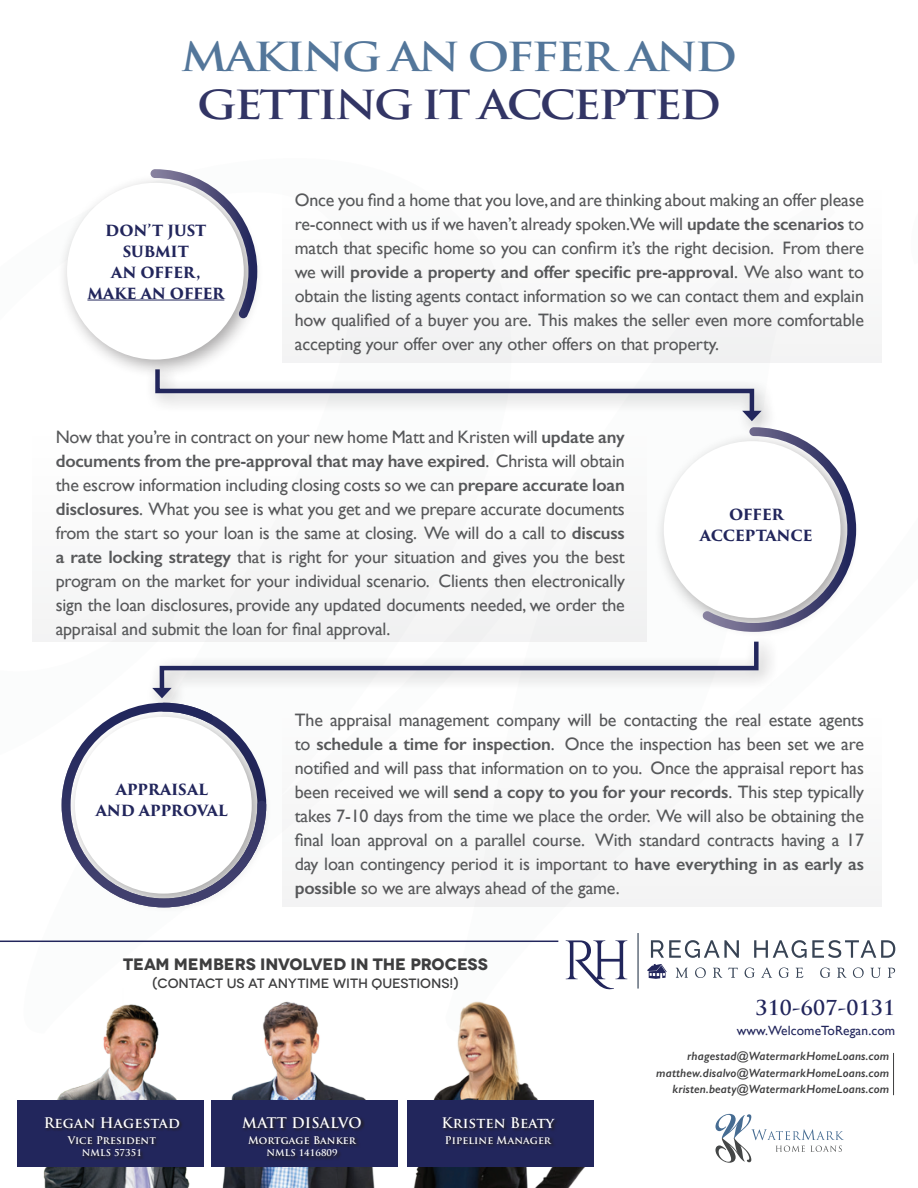
<style>
.page{position:relative;width:918px;height:1188px;background:#fff}
.page>*{position:absolute;margin:0;border:0;box-sizing:border-box;transform-origin:0 0}
.t1{font:700 39px "Trajan Pro";letter-spacing:-.065em;color:#323565;scale:1.15 1}
.t2{font:700 39px "Trajan Pro";letter-spacing:-.065em;color:#53769a;scale:1.15 1}
.t3{font:700 20.1px "Trajan Pro";letter-spacing:.01em;color:#22265c}
.t4{font:18px/24px "Gill Sans";letter-spacing:-.01em;color:#57585a;text-align:justify}
.t5{font:700 16.5px "Novecentowide";color:#3e3e3f}
.t6{font:700 15px/21px "Trajan Pro 3";letter-spacing:-.02em;color:#22265c;text-align:center}
.t7{font:700 14.25px "Trajan Pro";letter-spacing:.01em;color:#fff}
.t8{font:500 13.5px "Novecentowide";color:#3e3e3f}
.t9{font:13.35px "Gill Sans";letter-spacing:.01em;color:#22265c}
.t10{font:italic 600 12px/16.5px "Gill Sans";letter-spacing:.01em;color:#3e3e3f;text-align:right}
.t11{font:700 10.35px "Trajan Pro";letter-spacing:.01em;color:#fff}
.t12{font:700 9.15px "Trajan Pro";letter-spacing:.01em;color:#fff}
.s1{font-weight:600}
</style>
<div class="page">
<img style="left:413px;top:1033px;width:172px;height:155px">
<div style="left:32px;top:424px;width:614px;height:218px;background:#f9f9f9"></div>
<div style="left:282px;top:706px;width:600px;height:201px;background:#f9f9f9"></div>
<div style="left:282px;top:179px;width:600px;height:184px;background:#f8f8f9"></div>
<div style="left:145px;top:360px;width:634px;height:79px;background:#fbfcfc"></div>
<svg style="left:154px;top:380px;width:608px;height:41px"></svg>
<div style="left:57px;top:172px;width:206px;height:208px;background:#231f20;opacity:.4"></div>
<div style="left:67px;top:183px;width:177px;height:177px;background:#fff;border-radius:50%"></div>
<div style="left:64px;top:706px;width:207px;height:208px;background:#fbfcfc"></div>
<svg style="left:151px;top:169px;width:106px;height:149px"></svg>
<svg style="left:62px;top:427px;width:794px;height:480px"></svg>
<hr style="left:87px;top:300px;width:137px;height:1px;background:#22265c">
<svg style="left:566px;top:940px;width:61px;height:50px"></svg>
<svg style="left:647px;top:964px;width:20px;height:15px"></svg>
<svg style="left:651px;top:940px;width:88px;height:18px"></svg>
<svg style="left:754px;top:940px;width:141px;height:18px"></svg>
<svg style="left:676px;top:968px;width:12px;height:10px"></svg>
<svg style="left:695px;top:968px;width:11px;height:10px"></svg>
<svg style="left:713px;top:968px;width:9px;height:10px"></svg>
<svg style="left:728px;top:968px;width:10px;height:10px"></svg>
<svg style="left:745px;top:968px;width:10px;height:10px"></svg>
<svg style="left:761px;top:967px;width:11px;height:11px"></svg>
<svg style="left:779px;top:968px;width:10px;height:10px"></svg>
<svg style="left:796px;top:968px;width:7px;height:10px"></svg>
<svg style="left:820px;top:968px;width:10px;height:10px"></svg>
<svg style="left:837px;top:968px;width:10px;height:10px"></svg>
<svg style="left:853px;top:968px;width:11px;height:10px"></svg>
<svg style="left:871px;top:968px;width:10px;height:10px"></svg>
<svg style="left:888px;top:968px;width:7px;height:10px"></svg>
<hr style="left:638px;top:933px;width:1px;height:56px;background:#788392">
<svg style="left:715px;top:1114px;width:129px;height:49px"></svg>
<img style="left:43px;top:1004px;width:147px;height:184px">
<img style="left:222px;top:1001px;width:153px;height:187px">
<div style="left:17px;top:1100px;width:187px;height:67px;background:#22265c"></div>
<div style="left:211px;top:1100px;width:187px;height:67px;background:#22265c"></div>
<div style="left:407px;top:1100px;width:187px;height:67px;background:#22265c"></div>
<svg style="left:46px;top:1118px;width:136px;height:41px"></svg>
<svg style="left:244px;top:1118px;width:121px;height:42px"></svg>
<svg style="left:444px;top:1118px;width:113px;height:28px;fill:#222452"></svg>
<hr style="left:893px;top:1053px;width:1px;height:42px;background:#3e3e3f">
<hr style="left:0;top:941px;width:558px;height:1px;background:#22265c">
<h1 class="t2" style="left:181px;top:32px;width:485px">MAKING AN OFFER AND</h1>
<h1 class="t1" style="left:197px;top:81px;width:457px">GETTING IT ACCEPTED</h1>
<p class="t6" style="left:87px;top:220px;width:138px">DON’T JUST<br>SUBMIT<br>AN OFFER,<br>MAKE AN OFFER</p>
<p class="t4" style="left:295px;top:187px;width:571px">Once you find a home that you love, and are thinking about making an offer please re-connect with us if we haven’t already spoken.We will <span class="s1">update the scenarios</span> to match that specific home so you can confirm it’s the right decision. From there we will <span class="s1">provide a property and offer specific pre-approval</span>. We also want to obtain the listing agents contact information so we can contact them and explain how qualified of a buyer you are. This makes the seller even more comfortable accepting your offer over any other offers on that property.</p>
<p class="t4" style="left:56px;top:425px;width:571px">Now that you’re in contract on your new home Matt and Kristen will <span class="s1">update any documents from the pre-approval that may have expired</span>. Christa will obtain the escrow information including closing costs so we can <span class="s1">prepare accurate loan disclosures</span>. What you see is what you get and we prepare accurate documents from the start so your loan is the same at closing. We will do a call to <span class="s1">discuss a rate locking strategy</span> that is right for your situation and gives you the best program on the market for your individual scenario. Clients then electronically sign the loan disclosures, provide any updated documents needed, we order the appraisal and submit the loan for final approval.</p>
<p class="t6" style="left:700px;top:504px;width:114px">OFFER<br>ACCEPTANCE</p>
<p class="t6" style="left:96px;top:779px;width:133px">APPRAISAL<br>AND APPROVAL</p>
<p class="t4" style="left:295px;top:708px;width:571px">The appraisal management company will be contacting the real estate agents to <span class="s1">schedule a time for inspection</span>. Once the inspection has been set we are notified and will pass that information on to you. Once the appraisal report has been received we will <span class="s1">send a copy to you for your records</span>. This step typically takes 7-10 days from the time we place the order. We will also be obtaining the final loan approval on a parallel course. With standard contracts having a 17 day loan contingency period it is important to <span class="s1">have everything in as early as possible</span> so we are always ahead of the game.</p>
<p class="t5" style="left:123px;top:954px;width:366px">TEAM MEMBERS INVOLVED IN THE PROCESS</p>
<p class="t8" style="left:153px;top:975px;width:307px">(CONTACT US AT ANYTIME WITH QUESTIONS!)</p>
<p class="t7" style="left:44px;top:1114px;width:138px">Regan Hagestad</p>
<p class="t11" style="left:68px;top:1133px;width:90px">Vice President</p>
<p class="t12" style="left:82px;top:1147px;width:62px">NMLS 57351</p>
<p class="t7" style="left:242px;top:1114px;width:121px">MATT DISALVO</p>
<p class="t11" style="left:248px;top:1133px;width:109px">Mortgage Banker</p>
<p class="t12" style="left:266px;top:1147px;width:73px">NMLS 1416809</p>
<p class="t7" style="left:442px;top:1114px;width:114px">Kristen Beaty</p>
<p class="t11" style="left:445px;top:1133px;width:108px">Pipeline Manager</p>
<p class="t3" style="left:755px;top:995px;width:141px">310-607-0131</p>
<p class="t9" style="left:737px;top:1022px;width:160px">www.WelcomeToRegan.com</p>
<p class="t10" style="left:656px;top:1048px;width:235px">rhagestad@WatermarkHomeLoans.com matthew.disalvo@WatermarkHomeLoans.com kristen.beaty@WatermarkHomeLoans.com</p>
</div>
